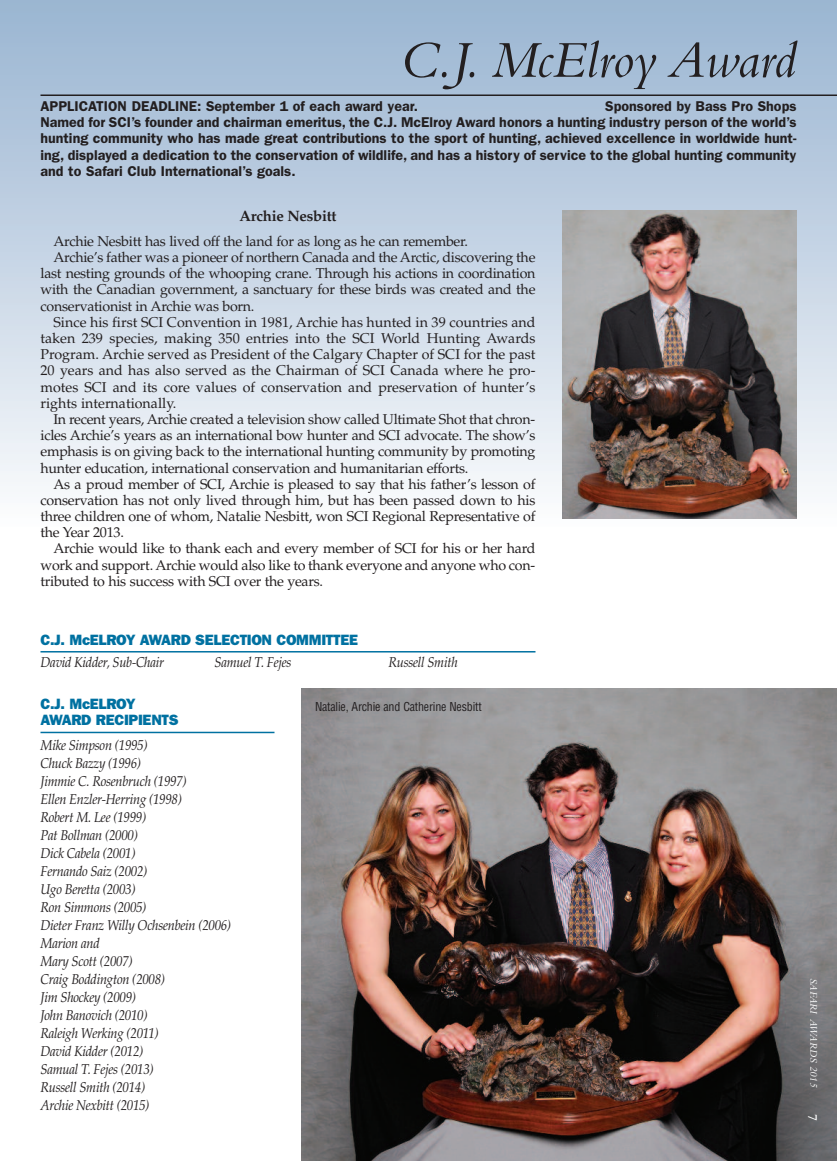
<style>
.page{position:relative;width:837px;height:1161px;background:#fff}
.page>*{position:absolute;margin:0;border:0;box-sizing:border-box;transform-origin:0 0}
.t1{font:italic 54px "Bembo Std";color:#231f20}
.t2{font:15px/16.2px "ITC Franklin Gothic Std Hvy";letter-spacing:-.02em;color:#0071a1}
.t3{font:700 15px "Palatino LT Std";letter-spacing:-.02em;color:#231f20}
.t4{font:14.25px "Palatino LT Std";letter-spacing:-.02em;color:#231f20}
.t5{font:italic 14.25px/18px "Palatino LT Std";letter-spacing:-.02em;color:#231f20;scale:.9 1}
.t6{font:600 14.25px/16.2px "ITC Franklin Gothic Std";color:#231f20;text-align:justify}
.t7{font:14.25px "Palatino LT Std";color:#231f20}
.t8{font:600 13.5px "Bembo Std";color:#fff}
.t9{font:condensed 12px "Helvetica LT Std";letter-spacing:-.015em;color:#231f20}
.t10{font:italic 10.5px "Bembo Std";letter-spacing:-.005em;color:#fff}
</style>
<div class="page">
<img style="left:302px;top:688px;width:535px;height:473px">
<hr style="left:40px;top:732px;width:234px;height:1px;background:#0071a1">
<div style="left:0;top:0;width:837px;height:526px;background:linear-gradient(to bottom,#98b4d1,#fafbfc)"></div>
<hr style="left:40px;top:94px;width:797px;height:2px;background:#231f20">
<img style="left:562px;top:210px;width:234px;height:309px">
<hr style="left:40px;top:651px;width:496px;height:2px;background:#0071a1">
<h1 class="t1" style="left:399px;top:41px;width:399px">C.J. McElroy Award</h1>
<p class="t6" style="left:40px;top:99px;width:379px">APPLICATION DEADLINE: September 1 of each award year.</p>
<p class="t6" style="left:40px;top:99px;width:758px;text-indent:565px">Sponsored by Bass Pro Shops Named for SCI’s founder and chairman emeritus, the C.J. McElroy Award honors a hunting industry person of the world’s hunting community who has made great contributions to the sport of hunting, achieved excellence in worldwide hunt&shy;ing, displayed a dedication to the conservation of wildlife, and has a history of service to the global hunting community and to Safari Club International’s goals.</p>
<p class="t3" style="left:240px;top:210px;width:98px">Archie Nesbitt</p>
<p class="t4" style="left:53px;top:235px;width:416px">Archie Nesbitt has lived off the land for as long as he can remember.</p>
<p class="t4" style="left:53px;top:252px;width:484px">Archie’s father was a pioneer of northern Canada and the Arctic, discovering the</p>
<p class="t4" style="left:40px;top:268px;width:496px">last nesting grounds of the whooping crane. Through his actions in coordination</p>
<p class="t4" style="left:41px;top:284px;width:496px">with the Canadian government, a sanctuary for these birds was created and the</p>
<p class="t4" style="left:40px;top:300px;width:215px">conservationist in Archie was born.</p>
<p class="t7" style="left:53px;top:316px;width:484px">Since his first SCI Convention in 1981, Archie has hunted in 39 countries and</p>
<p class="t7" style="left:40px;top:333px;width:497px">taken 239 species, making 350 entries into the SCI World Hunting Awards</p>
<p class="t7" style="left:40px;top:349px;width:497px">Program. Archie served as President of the Calgary Chapter of SCI for the past</p>
<p class="t7" style="left:41px;top:365px;width:497px">20 years and has also served as the Chairman of SCI Canada where he pro-</p>
<p class="t7" style="left:41px;top:381px;width:496px">motes SCI and its core values of conservation and preservation of hunter’s</p>
<p class="t7" style="left:41px;top:397px;width:137px">rights internationally.</p>
<p class="t4" style="left:53px;top:414px;width:483px">In recent years, Archie created a television show called Ultimate Shot that chron-</p>
<p class="t4" style="left:41px;top:430px;width:496px">icles Archie’s years as an international bow hunter and SCI advocate. The show’s</p>
<p class="t4" style="left:41px;top:446px;width:496px">emphasis is on giving back to the international hunting community by promoting</p>
<p class="t4" style="left:41px;top:462px;width:430px">hunter education, international conservation and humanitarian efforts.</p>
<p class="t4" style="left:53px;top:478px;width:484px">As a proud member of SCI, Archie is pleased to say that his father’s lesson of</p>
<p class="t4" style="left:41px;top:495px;width:496px">conservation has not only lived through him, but has been passed down to his</p>
<p class="t4" style="left:41px;top:511px;width:496px">three children one of whom, Natalie Nesbitt, won SCI Regional Representative of</p>
<p class="t4" style="left:41px;top:527px;width:85px">the Year 2013.</p>
<p class="t4" style="left:53px;top:543px;width:484px">Archie would like to thank each and every member of SCI for his or her hard</p>
<p class="t4" style="left:40px;top:559px;width:496px">work and support. Archie would also like to thank everyone and anyone who con-</p>
<p class="t4" style="left:40px;top:576px;width:284px">tributed to his success with SCI over the years.</p>
<p class="t2" style="left:40px;top:633px;width:319px">C.J. McELROY AWARD SELECTION COMMITTEE</p>
<p class="t5" style="left:41px;top:655px;width:139px">David Kidder, Sub-Chair</p>
<p class="t5" style="left:215px;top:655px;width:87px">Samuel T. Fejes</p>
<p class="t5" style="left:389px;top:655px;width:78px">Russell Smith</p>
<p class="t9" style="left:315px;top:702px;width:168px">Natalie, Archie and Catherine Nesbitt</p>
<p class="t2" style="left:40px;top:697px;width:140px">C.J. McELROY<br>AWARD RECIPIENTS</p>
<p class="t5" style="left:40px;top:738px;width:213px">Mike Simpson (1995)<br>Chuck Bazzy (1996)<br>Jimmie C. Rosenbruch (1997)<br>Ellen Enzler-Herring (1998)<br>Robert M. Lee (1999)<br>Pat Bollman (2000)<br>Dick Cabela (2001)<br>Fernando Saiz (2002)<br>Ugo Beretta (2003)<br>Ron Simmons (2005)<br>Dieter Franz Willy Ochsenbein (2006)<br>Marion and<br>Mary Scott (2007)<br>Craig Boddington (2008)<br>Jim Shockey (2009)<br>John Banovich (2010)<br>Raleigh Werking (2011)<br>David Kidder (2012)<br>Samual T. Fejes (2013)<br>Russell Smith (2014)<br>Archie Nexbitt (2015)</p>
<p class="t10" style="left:817px;top:978px;width:111px;rotate:90deg">SAFARI AWARDS 2015</p>
<p class="t8" style="left:817px;top:1114px;width:8px;rotate:90deg">7</p>
</div>
